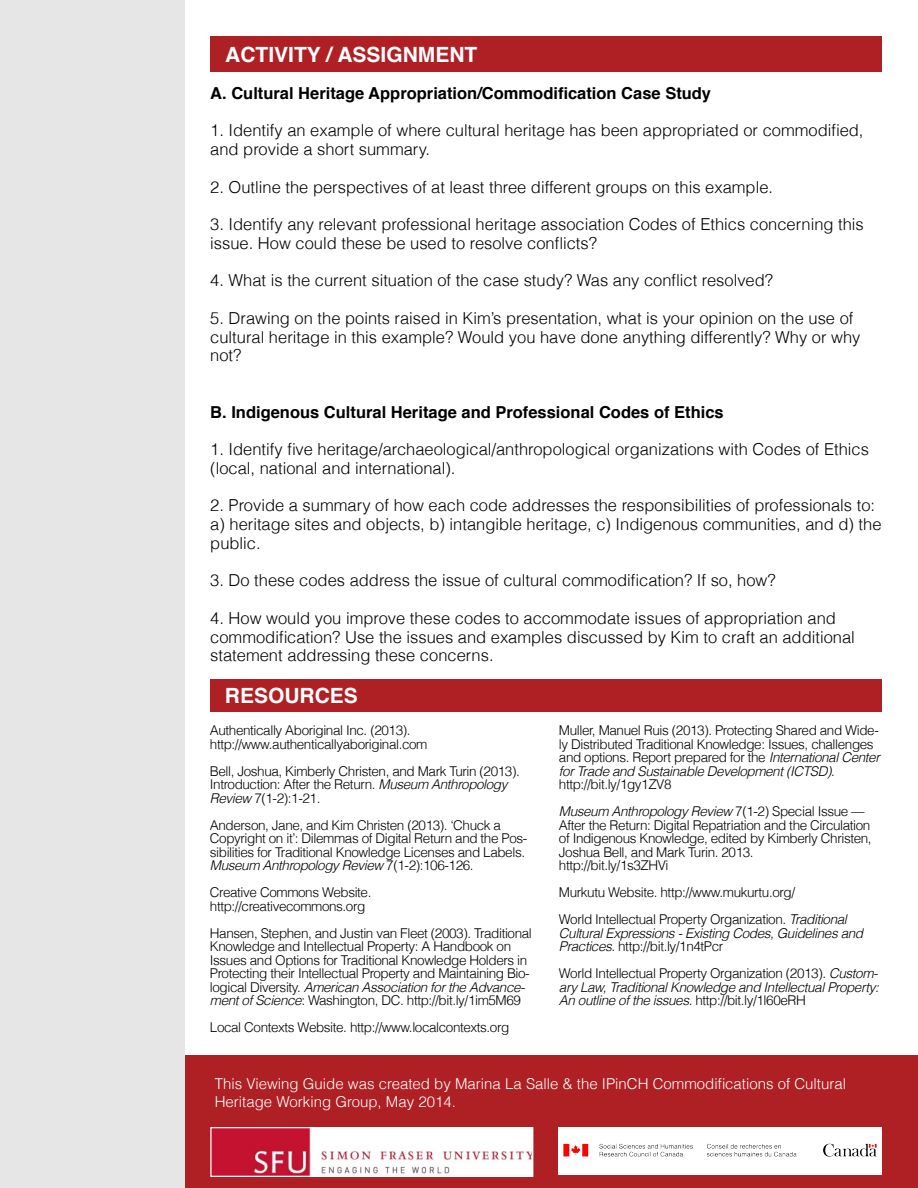
<style>
.page{position:relative;width:918px;height:1188px;background:#fff}
.page>*{position:absolute;margin:0;border:0;box-sizing:border-box;transform-origin:0 0}
.t1{font:700 21px "Helvetica";color:#fff}
.t2{font:300 16.5px/18.8px "Helvetica";color:#000}
.t3{font:700 16.5px "Helvetica";color:#000}
.t4{font:300 15px/18px "Helvetica";color:#fff}
.t5{font:300 13.5px/13.5px "Helvetica";letter-spacing:-.03em;color:#000}
.t6{font:italic 300 13.5px/13.5px "Helvetica";letter-spacing:-.03em;color:#000}
.s1{font-style:italic}
.s2{font-style:normal}
</style>
<div class="page">
<div style="left:185px;top:1055px;width:733px;height:133px;background:#af2024"></div>
<div style="left:558px;top:1127px;width:323px;height:47px;background:#fff"></div>
<img style="left:563px;top:1143px;width:314px;height:14px">
<img style="left:212px;top:1129px;width:319px;height:46px">
<div style="left:210px;top:1127px;width:323px;height:50px;border:1px solid #fff"></div>
<div style="left:0;top:0;width:185px;height:1188px;background:#e6e6e6"></div>
<div style="left:210px;top:36px;width:672px;height:36px;background:#af2024"></div>
<div style="left:210px;top:679px;width:672px;height:33px;background:#af2024"></div>
<h1 class="t1" style="left:225px;top:37px;width:254px">ACTIVITY / ASSIGNMENT</h1>
<p class="t3" style="left:210px;top:80px;width:502px">A. Cultural Heritage Appropriation/Commodification Case Study</p>
<p class="t2" style="left:210px;top:120px;width:655px">1. Identify an example of where cultural heritage has been appropriated or commodified, and provide a short summary.</p>
<p class="t2" style="left:210px;top:177px;width:564px">2. Outline the perspectives of at least three different groups on this example.</p>
<p class="t2" style="left:210px;top:214px;width:655px">3. Identify any relevant professional heritage association Codes of Ethics concerning this issue. How could these be used to resolve conflicts?</p>
<p class="t2" style="left:210px;top:270px;width:564px">4. What is the current situation of the case study? Was any conflict resolved?</p>
<p class="t2" style="left:210px;top:308px;width:652px">5. Drawing on the points raised in Kim’s presentation, what is your opinion on the use of cultural heritage in this example? Would you have done anything differently? Why or why not?</p>
<p class="t3" style="left:210px;top:399px;width:515px">B. Indigenous Cultural Heritage and Professional Codes of Ethics</p>
<p class="t2" style="left:210px;top:439px;width:660px">1. Identify five heritage/archaeological/anthropological organizations with Codes of Ethics (local, national and international).</p>
<p class="t2" style="left:210px;top:495px;width:673px">2. Provide a summary of how each code addresses the responsibilities of professionals to: a) heritage sites and objects, b) intangible heritage, c) Indigenous communities, and d) the public.</p>
<p class="t2" style="left:210px;top:570px;width:567px">3. Do these codes address the issue of cultural commodification? If so, how?</p>
<p class="t2" style="left:210px;top:608px;width:646px">4. How would you improve these codes to accommodate issues of appropriation and commodification? Use the issues and examples discussed by Kim to craft an additional statement addressing these concerns.</p>
<h1 class="t1" style="left:225px;top:679px;width:135px">RESOURCES</h1>
<p class="t5" style="left:210px;top:723px;width:219px">Authentically Aboriginal Inc. (2013). http://www.authenticallyaboriginal.com</p>
<p class="t5" style="left:210px;top:764px;width:311px">Bell, Joshua, Kimberly Christen, and Mark Turin (2013).<br>Introduction: After the Return. <span class="s1">Museum Anthropology<br>Review</span> 7(1-2):1-21.</p>
<p class="t5" style="left:210px;top:818px;width:319px">Anderson, Jane, and Kim Christen (2013). ‘Chuck a Copyright on it’: Dilemmas of Digital Return and the Pos&shy;sibilities for Traditional Knowledge Licenses and Labels.<br><span class="s1">Museum Anthropology Review</span> 7(1-2):106-126.</p>
<p class="t5" style="left:210px;top:885px;width:163px">Creative Commons Website. http://creativecommons.org</p>
<p class="t5" style="left:210px;top:926px;width:323px">Hansen, Stephen, and Justin van Fleet (2003). Traditional Knowledge and Intellectual Property: A Handbook on Issues and Options for Traditional Knowledge Holders in Protecting their Intellectual Property and Maintaining Bio&shy;logical Diversity. <span class="s1">American Association for the Advance&shy;ment of Science</span>: Washington, DC. http://bit.ly/1im5M69</p>
<p class="t5" style="left:210px;top:1020px;width:301px">Local Contexts Website. http://www.localcontexts.org</p>
<p class="t5" style="left:559px;top:723px;width:322px">Muller, Manuel Ruis (2013). Protecting Shared and Wide&shy;ly Distributed Traditional Knowledge: Issues, challenges and options. Report prepared for the <span class="s1">International Center for Trade and Sustainable Development (ICTSD)</span>. http://bit.ly/1gy1ZV8</p>
<p class="t5" style="left:559px;top:804px;width:314px"><span class="s1">Museum Anthropology Review</span> 7(1-2) Special Issue — After the Return: Digital Repatriation and the Circulation of Indigenous Knowledge, edited by Kimberly Christen, Joshua Bell, and Mark Turin. 2013.<br>http://bit.ly/1s3ZHVi</p>
<p class="t5" style="left:559px;top:878px;width:290px;line-height:27px">Murkutu Website. http://www.mukurtu.org/<br>World Intellectual Property Organization. <span class="s1">Traditional</span></p>
<p class="t6" style="left:559px;top:926px;width:306px">Cultural Expressions - Existing Codes, Guidelines and<br>Practices<span class="s2">. http://bit.ly/1n4tPcr</span></p>
<p class="t6" style="left:559px;top:967px;width:321px;text-align:justify"><span class="s2">World Intellectual Property Organization (2013).</span> Custom&shy;ary Law, Traditional Knowledge and Intellectual Property:<br>An outline of the issues<span class="s2">. http://bit.ly/1l60eRH</span></p>
<p class="t4" style="left:215px;top:1073px;width:633px">This Viewing Guide was created by Marina La Salle &amp; the IPinCH Commodifications of Cultural<br>Heritage Working Group, May 2014.</p>
</div>
